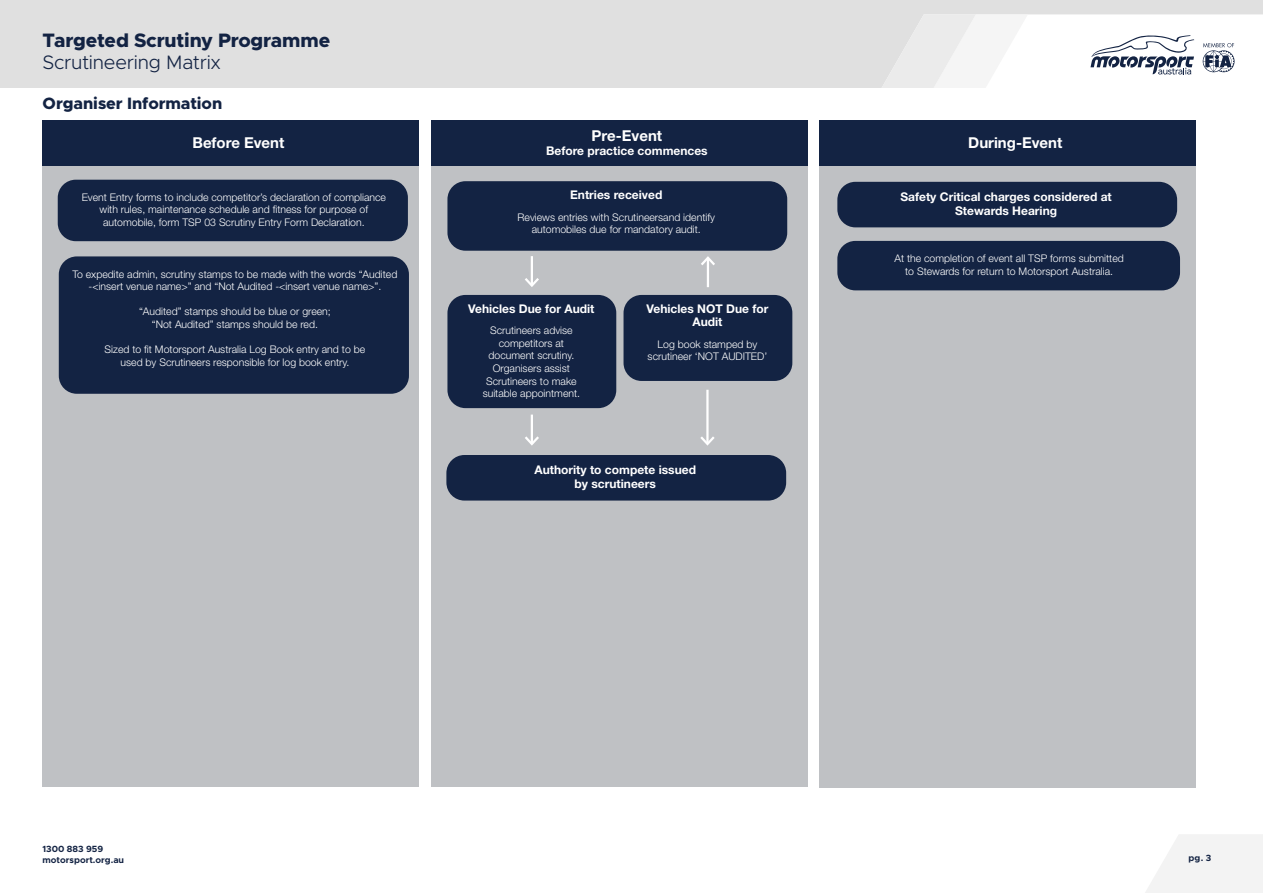
<style>
.page{position:relative;width:1263px;height:893px;background:#fff}
.page>*{position:absolute;margin:0;border:0;box-sizing:border-box;transform-origin:0 0}
.t1{font:800 19.5px "Metropolis";letter-spacing:-.01em;color:#132343}
.t2{font:300 19.5px "Metropolis";letter-spacing:-.015em;color:#132343}
.t3{font:800 16.5px "Metropolis";letter-spacing:-.005em;color:#132343}
.t4{font:700 15px "Helvetica Neue LT Std";color:#fff}
.t5{font:700 12px/13.5px "Helvetica Neue LT Std";color:#fff;text-align:center}
.t6{font:300 10.5px/12.6px "Helvetica Neue LT Std";color:#fff;text-align:center}
.t7{font:700 9px/10.8px "Metropolis";color:#132343}
</style>
<div class="page">
<svg style="left:1145px;top:835px;width:118px;height:58px"></svg>
<div style="left:0;top:0;width:352px;height:87px;background:#e0e0e0"></div>
<svg style="left:352px;top:0;width:911px;height:87px;fill:#e0e0e0"></svg>
<svg style="left:881px;top:14px;width:147px;height:73px"></svg>
<div style="left:43px;top:120px;width:376px;height:667px;background:#bfc1c4"></div>
<div style="left:819px;top:121px;width:377px;height:667px;background:#bfc1c4"></div>
<div style="left:431px;top:120px;width:377px;height:667px;background:#bfc1c4"></div>
<div style="left:43px;top:120px;width:376px;height:46px;background:#132343"></div>
<div style="left:431px;top:120px;width:377px;height:46px;background:#132343"></div>
<div style="left:819px;top:120px;width:377px;height:46px;background:#132343"></div>
<div style="left:447px;top:181px;width:340px;height:70px;background:#132343;border-radius:18px"></div>
<div style="left:447px;top:295px;width:169px;height:113px;background:#132343;border-radius:18px"></div>
<hr style="left:531px;top:256px;width:2px;height:30px;background:#fff">
<svg style="left:525px;top:276px;width:14px;height:11px"></svg>
<div style="left:446px;top:455px;width:340px;height:46px;background:#132343;border-radius:18px"></div>
<div style="left:58px;top:180px;width:350px;height:61px;background:#132343;border-radius:18px"></div>
<div style="left:59px;top:256px;width:350px;height:138px;background:#132343;border-radius:18px"></div>
<hr style="left:707px;top:258px;width:2px;height:29px;background:#fff">
<svg style="left:701px;top:256px;width:14px;height:12px"></svg>
<div style="left:623px;top:295px;width:169px;height:86px;background:#132343;border-radius:18px"></div>
<hr style="left:531px;top:415px;width:2px;height:29px;background:#fff">
<svg style="left:525px;top:434px;width:14px;height:12px"></svg>
<hr style="left:706px;top:390px;width:3px;height:54px;background:#fff">
<svg style="left:700px;top:434px;width:15px;height:12px"></svg>
<div style="left:837px;top:182px;width:340px;height:45px;background:#132343;border-radius:18px"></div>
<div style="left:837px;top:241px;width:343px;height:49px;background:#132343;border-radius:18px"></div>
<h1 class="t1" style="left:43px;top:28px;width:289px">Targeted Scrutiny Programme</h1>
<h1 class="t2" style="left:43px;top:50px;width:180px">Scrutineering Matrix</h1>
<h2 class="t3" style="left:43px;top:93px;width:181px">Organiser Information</h2>
<h3 class="t4" style="left:192px;top:134px;width:93px">Before Event</h3>
<p class="t6" style="left:82px;top:191px;width:306px">Event Entry forms to include competitor’s declaration of compliance with rules, maintenance schedule and fitness for purpose of automobile, form TSP 03 Scrutiny Entry Form Declaration.</p>
<p class="t6" style="left:72px;top:267px;width:326px">To expedite admin, scrutiny stamps to be made with the words “Audited -&lt;insert venue name&gt;” and “Not Audited -&lt;insert venue name&gt;”.</p>
<p class="t6" style="left:139px;top:305px;width:193px">“Audited” stamps should be blue or green; “Not Audited” stamps should be red.</p>
<p class="t6" style="left:105px;top:343px;width:262px">Sized to fit Motorsport Australia Log Book entry and to be used by Scrutineers responsible for log book entry.</p>
<h3 class="t4" style="left:592px;top:126px;width:72px">Pre-Event</h3>
<p class="t5" style="left:546px;top:144px;width:163px">Before practice commences</p>
<p class="t5" style="left:570px;top:188px;width:94px">Entries received</p>
<p class="t6" style="left:518px;top:210px;width:199px">Reviews entries with Scrutineersand identify automobiles due for mandatory audit.</p>
<p class="t5" style="left:468px;top:301px;width:128px">Vehicles Due for Audit</p>
<p class="t6" style="left:483px;top:324px;width:99px">Scrutineers advise competitors at document scrutiny.<br>Organisers assist<br>Scrutineers to make suitable appointment.</p>
<p class="t5" style="left:646px;top:301px;width:123px">Vehicles NOT Due for<br>Audit</p>
<p class="t6" style="left:648px;top:337px;width:121px">Log book stamped by scrutineer ‘NOT AUDITED’</p>
<p class="t5" style="left:534px;top:463px;width:163px">Authority to compete issued by scrutineers</p>
<h3 class="t4" style="left:968px;top:134px;width:96px">During-Event</h3>
<p class="t5" style="left:900px;top:190px;width:213px">Safety Critical charges considered at<br>Stewards Hearing</p>
<p class="t6" style="left:894px;top:252px;width:231px">At the completion of event all TSP forms submitted to Stewards for return to Motorsport Australia.</p>
<p class="t7" style="left:43px;top:844px;width:83px">1300 883 959 motorsport.org.au</p>
<p class="t7" style="left:1188px;top:853px;width:24px">pg. 3</p>
</div>
